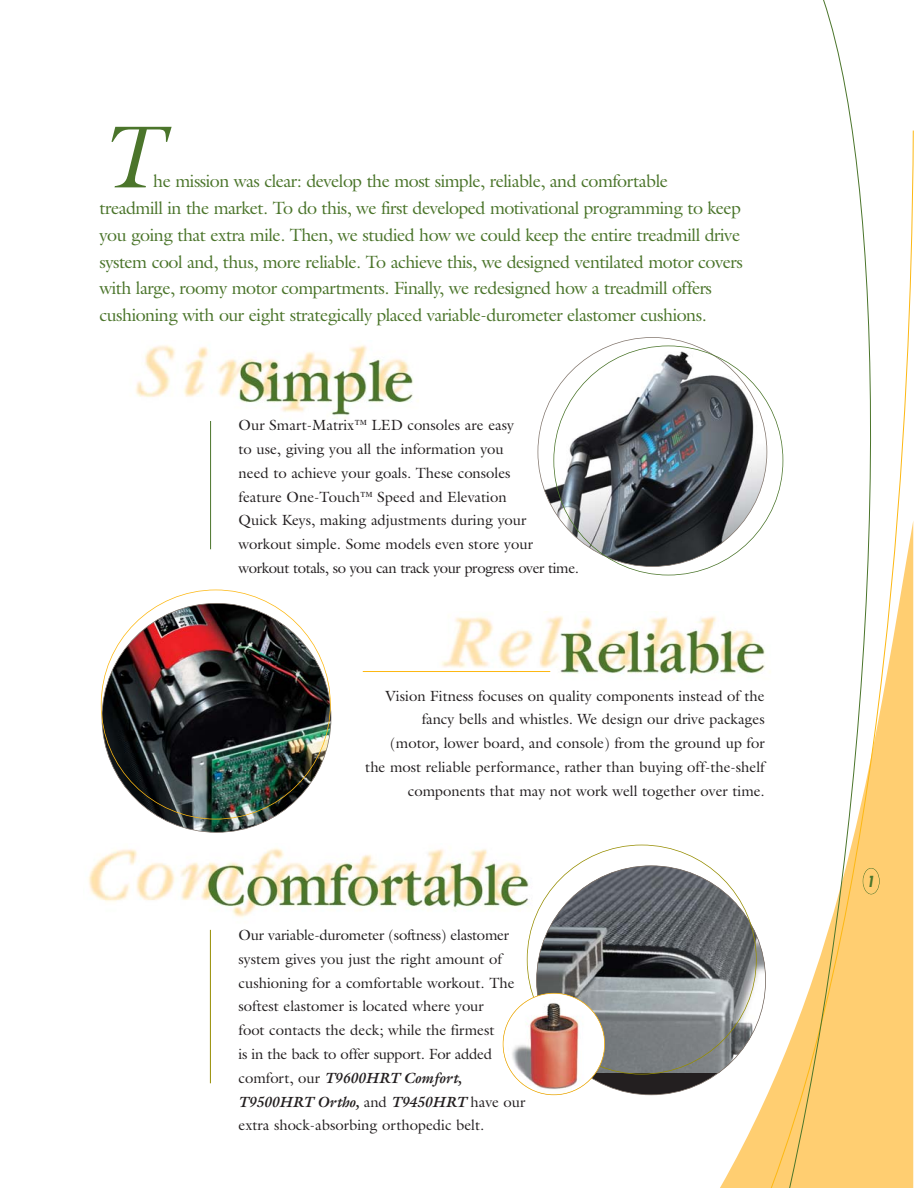
<style>
.page{position:relative;width:918px;height:1188px;background:#fff}
.page>*{position:absolute;margin:0;border:0;box-sizing:border-box;transform-origin:0 0}
.t1{font:italic 89.1px "Galliard";color:#4b752b}
.t2{font:17.85px/26.7px "Galliard";letter-spacing:-.03em;color:#4b752b}
.t3{font:14.85px/23.7px "Galliard";color:#231f20}
.t4{font:italic 700 condensed 14.85px "Futura";color:#4b752b}
.s1{font-weight:700;font-style:italic}
</style>
<div class="page">
<img style="left:88px;top:848px;width:449px;height:80px">
<img style="left:441px;top:616px;width:278px;height:63px">
<img style="left:135px;top:345px;width:278px;height:74px">
<svg style="left:719px;top:629px;width:51px;height:559px"></svg>
<svg style="left:770px;top:130px;width:144px;height:1058px"></svg>
<svg style="left:789px;top:0;width:103px;height:1188px"></svg>
<div style="left:863px;top:868px;width:17px;height:26px;border:1px solid #4b752b;border-radius:50%"></div>
<hr style="left:210px;top:421px;width:1px;height:128px;background:#4b752b">
<hr style="left:363px;top:671px;width:187px;height:1px;background:#fdb813">
<hr style="left:210px;top:930px;width:1px;height:153px;background:#968d00">
<img style="left:538px;top:341px;width:229px;height:225px">
<img style="left:102px;top:603px;width:229px;height:229px;border-radius:50%">
<div style="left:550px;top:864px;width:230px;height:230px;background:#fff;border-radius:50%"></div>
<div style="left:537px;top:866px;width:229px;height:229px;background:#231f20;border-radius:50%"></div>
<img style="left:537px;top:866px;width:229px;height:206px">
<img style="left:503px;top:993px;width:102px;height:102px;border-radius:50%">
<h1 class="t1" style="left:100px;top:123px;width:59px">T</h1>
<p class="t2" style="left:99px;top:170px;width:645px;text-indent:54px">he mission was clear: develop the most simple, reliable, and comfortable<br>treadmill in the market. To do this, we first developed motivational programming to keep you going that extra mile. Then, we studied how we could keep the entire treadmill drive system cool and, thus, more reliable. To achieve this, we designed ventilated motor covers with large, roomy motor compartments. Finally, we redesigned how a treadmill offers cushioning with our eight strategically placed variable-durometer elastomer cushions.</p>
<p class="t3" style="left:239px;top:415px;width:342px">Our Smart-Matrix™ LED consoles are easy<br>to use, giving you all the information you<br>need to achieve your goals. These consoles<br>feature One-Touch™ Speed and Elevation<br>Quick Keys, making adjustments during your workout simple. Some models even store your workout totals, so you can track your progress over time.</p>
<p class="t3" style="left:365px;top:685px;width:401px;text-align:right">Vision Fitness focuses on quality components instead of the fancy bells and whistles. We design our drive packages<br>(motor, lower board, and console) from the ground up for<br>the most reliable performance, rather than buying off-the-shelf components that may not work well together over time.</p>
<p class="t3" style="left:239px;top:925px;width:288px">Our variable-durometer (softness) elastomer system gives you just the right amount of cushioning for a comfortable workout. The softest elastomer is located where your<br>foot contacts the deck; while the firmest<br>is in the back to offer support. For added comfort, our <span class="s1">T9600HRT Comfort, T9500HRT Ortho,</span> and <span class="s1">T9450HRT</span> have our extra shock-absorbing orthopedic belt.</p>
<p class="t4" style="left:867px;top:875px;width:9px">1</p>
</div>
